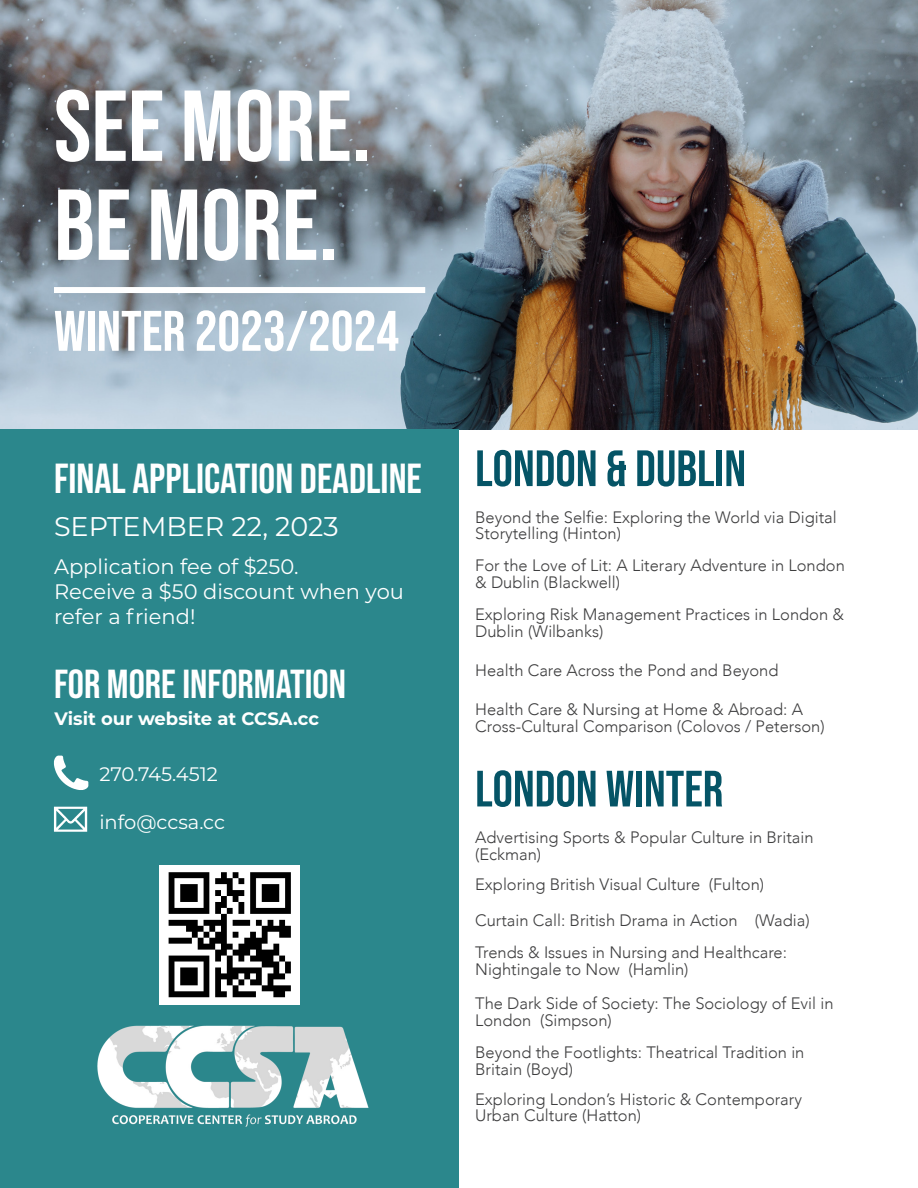
<style>
.page{position:relative;width:918px;height:1188px;background:#fff}
.page>*{position:absolute;margin:0;border:0;box-sizing:border-box;transform-origin:0 0}
.t1{font:100.5px "Bebas Neue";color:#fff}
.t2{font:57px "Bebas Neue";color:#fff}
.t3{font:51px "Bebas Neue";color:#055466}
.t4{font:42px "Bebas Neue";color:#fff}
.t5{font:40.5px "Bebas Neue";color:#fff}
.t6{font:27px "Montserrat";color:#fff}
.t7{font:21px/25.2px "Montserrat";color:#fff}
.t8{font:19.5px "Montserrat";letter-spacing:-.005em;color:#fff}
.t9{font:700 18px "Montserrat";color:#fff}
.t10{font:300 16.5px/16.5px "Avenir";color:#3e3e3f}
.s1{font-weight:700}
</style>
<div class="page">
<img style="left:0;top:0;width:918px;height:430px">
<div style="left:0;top:430px;width:459px;height:758px;background:#2b878c"></div>
<svg style="left:54px;top:756px;width:34px;height:34px"></svg>
<svg style="left:54px;top:807px;width:33px;height:25px"></svg>
<img style="left:160px;top:865px;width:140px;height:140px">
<img style="left:97px;top:1025px;width:272px;height:102px">
<div style="left:54px;top:287px;width:371px;height:6px;background:#fff"></div>
<p class="t1" style="left:54px;top:69px;width:319px">SEE MORE.</p>
<p class="t1" style="left:54px;top:168px;width:285px">BE MORE.</p>
<p class="t2" style="left:54px;top:299px;width:347px">WINTER 2023/2024</p>
<p class="t4" style="left:54px;top:455px;width:369px"><span class="s1">Final</span> APPLICATION DEADLINE</p>
<p class="t6" style="left:54px;top:508px;width:286px">SEPTEMBER 22, 2023</p>
<p class="t7" style="left:54px;top:553px;width:246px">Application fee of $250.</p>
<p class="t7" style="left:54px;top:578px;width:352px">Receive a $50 discount when you refer a friend!</p>
<p class="t5" style="left:54px;top:661px;width:294px">FOR MORE INFORMATION</p>
<p class="t9" style="left:54px;top:705px;width:266px">Visit our website at CCSA.cc</p>
<p class="t8" style="left:99px;top:761px;width:120px">270.745.4512</p>
<p class="t8" style="left:99px;top:808px;width:127px">info@ccsa.cc</p>
<p class="t3" style="left:475px;top:440px;width:272px">LONDON &amp; DUBLIN</p>
<p class="t10" style="left:475px;top:509px;width:363px">Beyond the Selfie: Exploring the World via Digital<br>Storytelling (Hinton)</p>
<p class="t10" style="left:475px;top:557px;width:371px">For the Love of Lit: A Literary Adventure in London &amp; Dublin (Blackwell)</p>
<p class="t10" style="left:475px;top:606px;width:370px">Exploring Risk Management Practices in London &amp;<br>Dublin (Wilbanks)</p>
<p class="t10" style="left:475px;top:662px;width:305px">Health Care Across the Pond and Beyond</p>
<p class="t10" style="left:475px;top:701px;width:351px">Health Care &amp; Nursing at Home &amp; Abroad: A<br>Cross-Cultural Comparison (Colovos / Peterson)</p>
<p class="t3" style="left:475px;top:760px;width:250px">LONDON WINTER</p>
<p class="t10" style="left:475px;top:830px;width:340px">Advertising Sports &amp; Popular Culture in Britain (Eckman)</p>
<p class="t10" style="left:475px;top:876px;width:290px">Exploring British Visual Culture (Fulton)</p>
<p class="t10" style="left:475px;top:912px;width:336px">Curtain Call: British Drama in Action (Wadia)</p>
<p class="t10" style="left:475px;top:944px;width:313px">Trends &amp; Issues in Nursing and Healthcare:<br>Nightingale to Now (Hamlin)</p>
<p class="t10" style="left:475px;top:995px;width:360px">The Dark Side of Society: The Sociology of Evil in<br>London (Simpson)</p>
<p class="t10" style="left:475px;top:1044px;width:331px">Beyond the Footlights: Theatrical Tradition in<br>Britain (Boyd)</p>
<p class="t10" style="left:475px;top:1091px;width:328px">Exploring London’s Historic &amp; Contemporary<br>Urban Culture (Hatton)</p>
</div>
